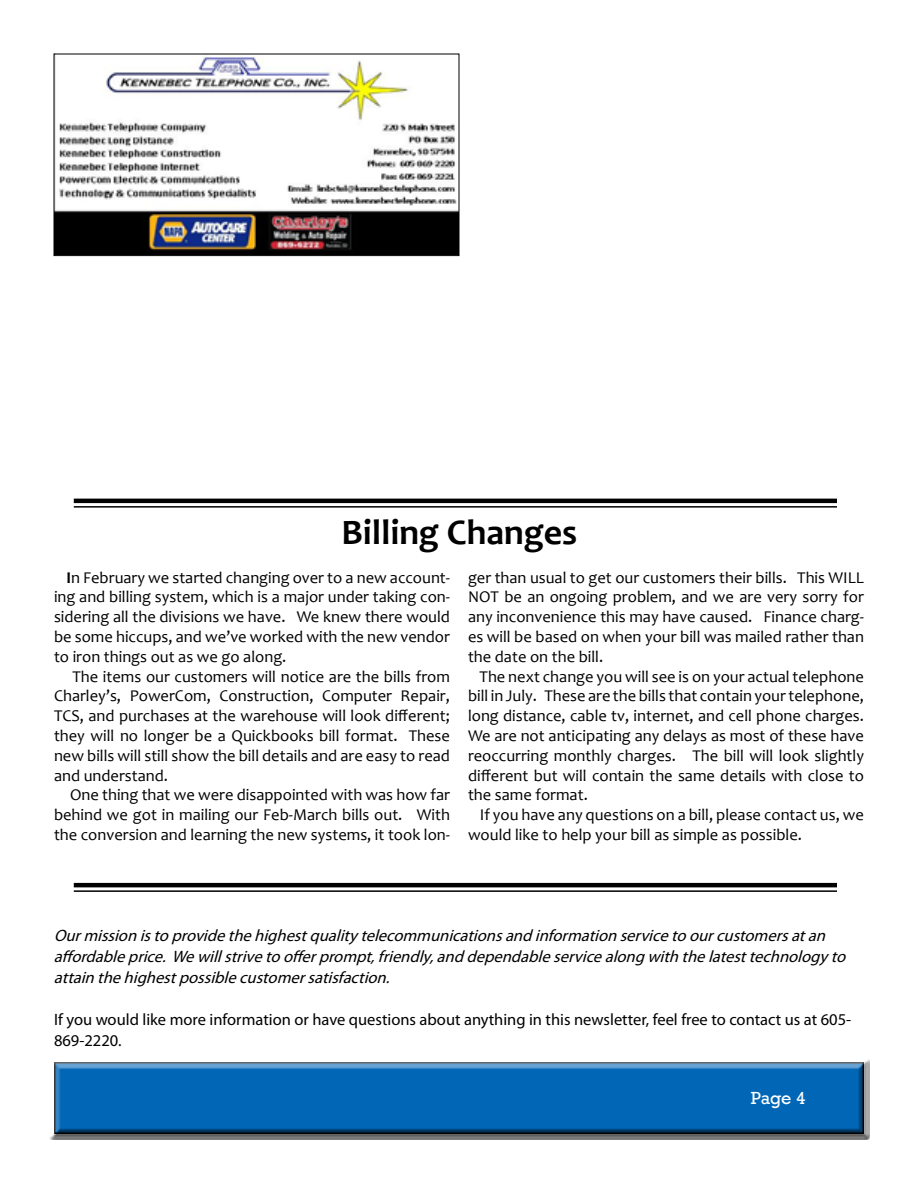
<style>
.page{position:relative;width:918px;height:1188px;background:#fff}
.page>*{position:absolute;margin:0;border:0;box-sizing:border-box;transform-origin:0 0}
.t1{font:700 36px "Candara";color:#000}
.t2{font:18px "Rockwell";color:#fff}
.t3{font:16.5px/19.8px "Candara";color:#000;text-align:justify}
.t4{font:italic 16.5px/21px "Myriad Pro";color:#000}
.t5{font:16.5px/21px "Myriad Pro";color:#000}
.s1{font-weight:700}
</style>
<div class="page">
<img style="left:56px;top:56px;width:401px;height:198px">
<div style="left:54px;top:54px;width:405px;height:202px;border:1px solid #000"></div>
<div style="left:48px;top:1058px;width:822px;height:82px;background:#000;opacity:.75"></div>
<hr style="left:74px;top:883px;width:763px;height:4px;background:#000">
<hr style="left:74px;top:890px;width:763px;height:2px;background:#000">
<hr style="left:74px;top:499px;width:763px;height:4px;background:#000">
<hr style="left:74px;top:506px;width:763px;height:2px;background:#000">
<h1 class="t1" style="left:341px;top:510px;width:237px">Billing Changes</h1>
<p class="t3" style="left:54px;top:567px;width:397px;text-indent:12px"><span class="s1">I</span>n February we started changing over to a new account&shy;ing and billing system, which is a major under taking con&shy;sidering all the divisions we have. We knew there would be some hiccups, and we’ve worked with the new vendor to iron things out as we go along.</p>
<p class="t3" style="left:54px;top:666px;width:398px;text-indent:19px">The items our customers will notice are the bills from Charley’s, PowerCom, Construction, Computer Repair, TCS, and purchases at the warehouse will look different; they will no longer be a Quickbooks bill format. These new bills will still show the bill details and are easy to read and understand.</p>
<p class="t3" style="left:54px;top:785px;width:398px;text-indent:16px">One thing that we were disappointed with was how far behind we got in mailing our Feb-March bills out. With the conversion and learning the new systems, it took lon-</p>
<p class="t3" style="left:468px;top:567px;width:398px">ger than usual to get our customers their bills. This WILL NOT be an ongoing problem, and we are very sorry for any inconvenience this may have caused. Finance charg&shy;es will be based on when your bill was mailed rather than the date on the bill.</p>
<p class="t3" style="left:468px;top:666px;width:398px;text-indent:12px">The next change you will see is on your actual telephone bill in July. These are the bills that contain your telephone, long distance, cable tv, internet, and cell phone charges.<br>We are not anticipating any delays as most of these have reoccurring monthly charges. The bill will look slightly different but will contain the same details with close to the same format.</p>
<p class="t3" style="left:468px;top:805px;width:397px;text-indent:12px">If you have any questions on a bill, please contact us, we would like to help your bill as simple as possible.</p>
<p class="t4" style="left:54px;top:925px;width:798px">Ourmissionistoprovidethehighestqualitytelecommunicationsandinformationservicetoourcustomersatan affordableprice. Wewillstrivetoofferprompt,friendly,anddependableservicealongwiththelatesttechnologyto attainthehighestpossiblecustomersatisfaction.</p>
<p class="t5" style="left:54px;top:1009px;width:799px">If you would like more information or have questions about anything in this newsletter, feel free to contact us at 605-<br>869-2220.</p>
<p class="t2" style="left:751px;top:1087px;width:56px">Page 4</p>
</div>
